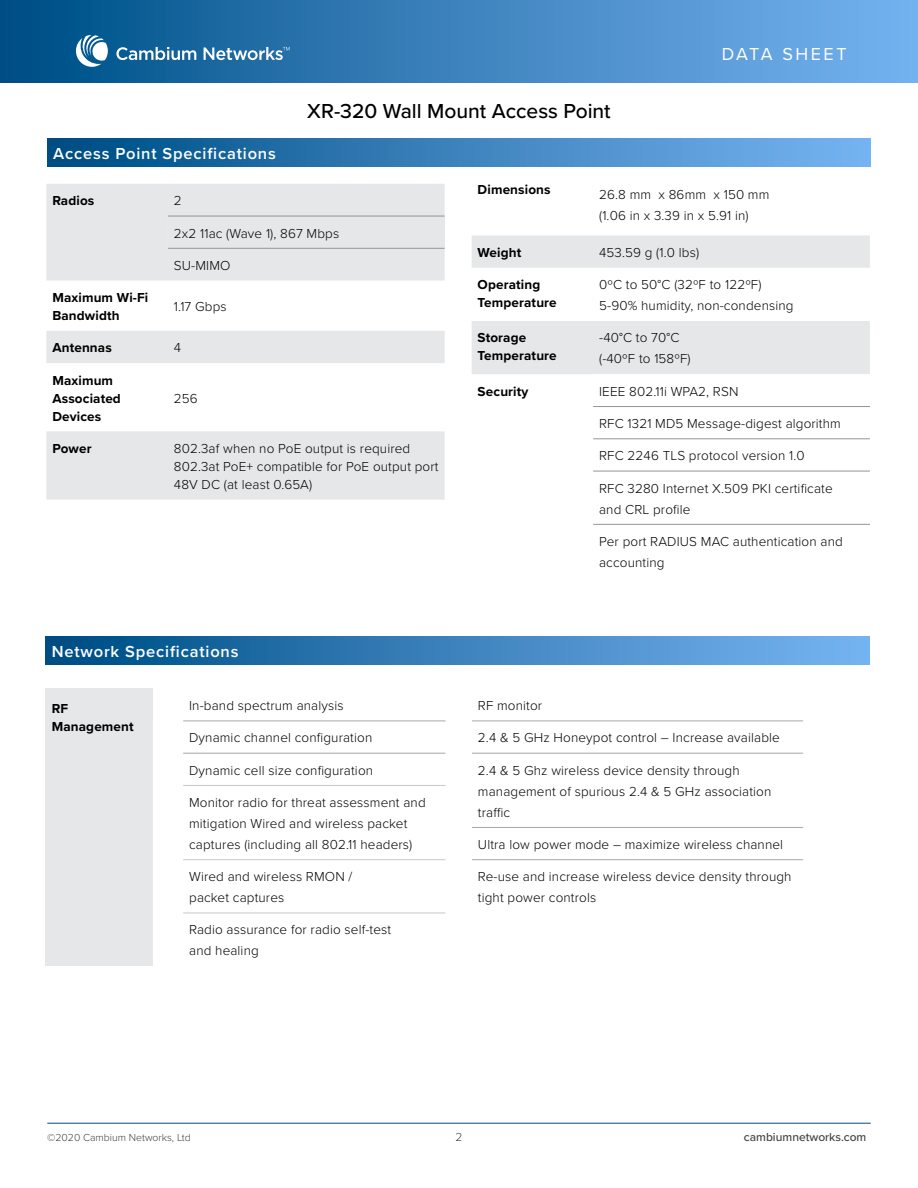
<style>
.page{position:relative;width:918px;height:1188px;background:#fff}
.page>*{position:absolute;margin:0;border:0;box-sizing:border-box;transform-origin:0 0}
.t1{font:500 21px "Proxima Nova";color:#000}
.t2{font:18px "Proxima Nova";letter-spacing:.14em;color:#fff}
.t3{font:600 16.5px "Proxima Nova";letter-spacing:.05em;color:#fff}
.t4{font:300 13.5px/21px "Proxima Nova";letter-spacing:.01em;color:#000}
.t5{font:700 13.5px/18px "Proxima Nova";letter-spacing:.01em;color:#000}
.t6{font:500 12px "Proxima Nova";color:#404041}
.t7{font:300 12px "Proxima Nova";color:#404041}
.t8{font:300 10.5px "Proxima Nova";color:#404041}
</style>
<div class="page">
<hr style="left:47px;top:1123px;width:824px;height:1px;background:#004b82">
<div style="left:0;top:0;width:918px;height:82px;background:linear-gradient(to right,#004f85,#78b4f1)"></div>
<svg style="left:116px;top:47px;width:224px;height:23px"></svg>
<svg style="left:66px;top:35px;width:42px;height:44px"></svg>
<div style="left:47px;top:138px;width:824px;height:28px;background:linear-gradient(to right,#004d84,#7ab5f3)"></div>
<svg style="left:46px;top:184px;width:399px;height:316px;fill:#e6e7e8"></svg>
<div style="left:168px;top:216px;width:277px;height:32px;background:#e6e7e8"></div>
<div style="left:46px;top:331px;width:399px;height:32px;background:#e6e7e8"></div>
<hr style="left:168px;top:216px;width:277px;height:1px;background:#939597">
<hr style="left:168px;top:248px;width:277px;height:1px;background:#939597">
<svg style="left:472px;top:235px;width:398px;height:139px;fill:#e6e7e8"></svg>
<svg style="left:593px;top:438px;width:277px;height:86px"></svg>
<hr style="left:593px;top:406px;width:277px;height:1px;background:#939597">
<hr style="left:593px;top:439px;width:277px;height:1px;background:#939597">
<hr style="left:593px;top:471px;width:277px;height:1px;background:#939597">
<hr style="left:593px;top:524px;width:277px;height:1px;background:#939597">
<div style="left:46px;top:637px;width:823px;height:28px;background:linear-gradient(to right,#004d84,#7ab6f3)"></div>
<div style="left:46px;top:689px;width:107px;height:277px;background:#e6e7e8"></div>
<svg style="left:183px;top:752px;width:263px;height:161px"></svg>
<hr style="left:183px;top:785px;width:263px;height:1px;background:#c6c8ca">
<hr style="left:183px;top:859px;width:263px;height:1px;background:#c6c8ca">
<hr style="left:183px;top:913px;width:263px;height:1px;background:#c6c8ca">
<hr style="left:183px;top:721px;width:263px;height:1px;background:#a7a8ab">
<hr style="left:183px;top:753px;width:263px;height:1px;background:#a7a8ab">
<hr style="left:472px;top:753px;width:331px;height:1px;background:#a7a8ab">
<hr style="left:472px;top:827px;width:331px;height:1px;background:#a7a8ab">
<hr style="left:472px;top:859px;width:331px;height:1px;background:#a7a8ab">
<hr style="left:472px;top:721px;width:331px;height:1px;background:#a7a8ab">
<h1 class="t1" style="left:307px;top:95px;width:305px">XR-320 Wall Mount Access Point</h1>
<h2 class="t2" style="left:722px;top:41px;width:126px">DATA SHEET</h2>
<p class="t3" style="left:53px;top:141px;width:224px">Access Point Specifications</p>
<p class="t5" style="left:52px;top:191px;width:43px">Radios</p>
<p class="t4" style="left:174px;top:189px;width:9px">2</p>
<p class="t4" style="left:174px;top:222px;width:167px">2x2 11ac (Wave 1), 867 Mbps</p>
<p class="t4" style="left:174px;top:254px;width:58px">SU-MIMO</p>
<p class="t5" style="left:52px;top:288px;width:97px">Maximum Wi-Fi<br>Bandwidth</p>
<p class="t4" style="left:174px;top:295px;width:54px">1.17 Gbps</p>
<p class="t5" style="left:52px;top:338px;width:61px">Antennas</p>
<p class="t4" style="left:174px;top:337px;width:9px">4</p>
<p class="t5" style="left:52px;top:371px;width:70px">Maximum<br>Associated<br>Devices</p>
<p class="t4" style="left:174px;top:387px;width:25px">256</p>
<p class="t5" style="left:52px;top:439px;width:41px">Power</p>
<p class="t4" style="left:174px;top:437px;width:238px">802.3af when no PoE output is required</p>
<p class="t4" style="left:174px;top:455px;width:266px">802.3at PoE+ compatible for PoE output port</p>
<p class="t4" style="left:174px;top:473px;width:140px">48V DC (at least 0.65A)</p>
<p class="t3" style="left:52px;top:639px;width:188px">Network Specifications</p>
<p class="t5" style="left:52px;top:699px;width:83px">RF<br>Management</p>
<p class="t4" style="left:189px;top:694px;width:156px">In-band spectrum analysis</p>
<p class="t4" style="left:189px;top:727px;width:185px">Dynamic channel configuration</p>
<p class="t4" style="left:189px;top:759px;width:185px">Dynamic cell size configuration</p>
<p class="t4" style="left:189px;top:791px;width:238px">Monitor radio for threat assessment and mitigation Wired and wireless packet captures (including all 802.11 headers)</p>
<p class="t4" style="left:189px;top:865px;width:165px">Wired and wireless RMON /</p>
<p class="t4" style="left:189px;top:886px;width:97px">packet captures</p>
<p class="t4" style="left:189px;top:919px;width:204px">Radio assurance for radio self-test</p>
<p class="t4" style="left:189px;top:940px;width:71px">and healing</p>
<p class="t5" style="left:478px;top:181px;width:74px">Dimensions</p>
<p class="t4" style="left:599px;top:183px;width:172px">26.8 mm x 86mm x 150 mm</p>
<p class="t4" style="left:599px;top:204px;width:151px">(1.06 in x 3.39 in x 5.91 in)</p>
<p class="t5" style="left:478px;top:243px;width:45px">Weight</p>
<p class="t4" style="left:599px;top:241px;width:101px">453.59 g (1.0 lbs)</p>
<p class="t5" style="left:478px;top:275px;width:81px">Operating<br>Temperature</p>
<p class="t4" style="left:599px;top:273px;width:164px">0ºC to 50°C (32ºF to 122ºF)</p>
<p class="t4" style="left:599px;top:294px;width:196px">5-90% humidity, non-condensing</p>
<p class="t5" style="left:478px;top:329px;width:81px">Storage<br>Temperature</p>
<p class="t4" style="left:599px;top:327px;width:82px">-40°C to 70°C</p>
<p class="t4" style="left:599px;top:348px;width:93px">(-40ºF to 158ºF)</p>
<p class="t5" style="left:478px;top:382px;width:52px">Security</p>
<p class="t4" style="left:599px;top:380px;width:141px">IEEE 802.11i WPA2, RSN</p>
<p class="t4" style="left:599px;top:412px;width:243px">RFC 1321 MD5 Message-digest algorithm</p>
<p class="t4" style="left:599px;top:445px;width:207px">RFC 2246 TLS protocol version 1.0</p>
<p class="t4" style="left:599px;top:477px;width:235px">RFC 3280 Internet X.509 PKI certificate and CRL profile</p>
<p class="t4" style="left:599px;top:530px;width:245px">Per port RADIUS MAC authentication and accounting</p>
<p class="t4" style="left:478px;top:694px;width:66px">RF monitor</p>
<p class="t4" style="left:478px;top:727px;width:303px">2.4 &amp; 5 GHz Honeypot control – Increase available</p>
<p class="t4" style="left:478px;top:759px;width:295px">2.4 &amp; 5 Ghz wireless device density through management of spurious 2.4 &amp; 5 GHz association traffic</p>
<p class="t4" style="left:478px;top:833px;width:307px">Ultra low power mode – maximize wireless channel</p>
<p class="t4" style="left:478px;top:865px;width:315px">Re-use and increase wireless device density through tight power controls</p>
<p class="t8" style="left:47px;top:1129px;width:145px">©2020 Cambium Networks, Ltd</p>
<p class="t7" style="left:456px;top:1128px;width:8px">2</p>
<p class="t6" style="left:744px;top:1128px;width:124px">cambiumnetworks.com</p>
</div>
